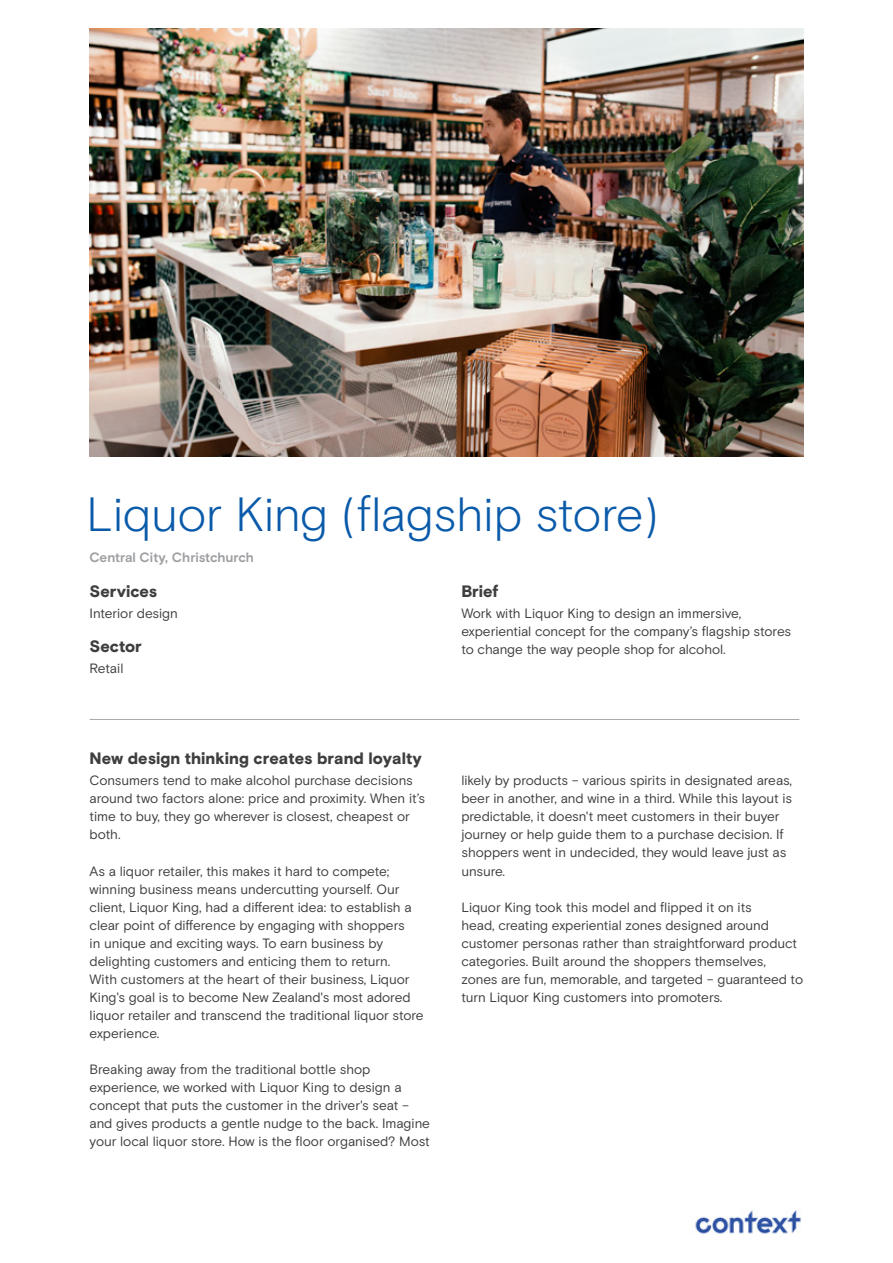
<style>
.page{position:relative;width:893px;height:1263px;background:#fff}
.page>*{position:absolute;margin:0;border:0;box-sizing:border-box;transform-origin:0 0}
.Name{font:300 48px "Basis Grotesque Pro";color:#0a5aaa}
.Body_copy{font:900 16.5px "Basis Black+Macrons";color:#3e3e3f}
.Body_copy-2{font:900 16.5px "Basis Grotesque Pro";color:#3e3e3f}
.Streamer_-_thin_larg{font:13.5px/18px "Basis Grotesque Pro";letter-spacing:-.005em;color:#3e3e3f}
.Body_copy-3{font:13.5px/18px "Basis Grotesque Pro";color:#3e3e3f}
.Body_copy-4{font:700 13.5px "Basis Grotesque Pro";letter-spacing:-.01em;color:#9d9fa2}
</style>
<div class="page">
<img style="left:90px;top:29px;width:713px;height:427px">
<img style="left:695px;top:1209px;width:106px;height:25px">
<hr style="left:90px;top:719px;width:709px;height:1px;background:#a8a9ad">
<p class="Name" style="left:87px;top:486px;width:574px">Liquor King (flagship store)</p>
<p class="Body_copy-4" style="left:90px;top:549px;width:166px">Central City, Christchurch</p>
<p class="Body_copy-2" style="left:461px;top:581px;width:38px">Brief</p>
<p class="Body_copy-3" style="left:461px;top:605px;width:331px">Work with Liquor King to design an immersive, experiential concept for the company’s flagship stores to change the way people shop for alcohol.</p>
<p class="Body_copy-2" style="left:90px;top:581px;width:69px">Services</p>
<p class="Body_copy-3" style="left:90px;top:605px;width:90px">Interior design</p>
<p class="Body_copy-2" style="left:90px;top:636px;width:54px">Sector</p>
<p class="Body_copy-3" style="left:90px;top:659px;width:35px">Retail</p>
<p class="Body_copy" style="left:90px;top:744px;width:334px">New design thinking creates brand loyalty</p>
<p class="Streamer_-_thin_larg" style="left:90px;top:772px;width:337px">Consumers tend to make alcohol purchase decisions around two factors alone: price and proximity. When it’s time to buy, they go wherever is closest, cheapest or both.</p>
<p class="Streamer_-_thin_larg" style="left:90px;top:862px;width:336px">As a liquor retailer, this makes it hard to compete; winning business means undercutting yourself. Our client, Liquor King, had a different idea: to establish a clear point of difference by engaging with shoppers<br>in unique and exciting ways. To earn business by delighting customers and enticing them to return.<br>With customers at the heart of their business, Liquor King's goal is to become New Zealand's most adored liquor retailer and transcend the traditional liquor store experience.</p>
<p class="Streamer_-_thin_larg" style="left:90px;top:1060px;width:342px">Breaking away from the traditional bottle shop experience, we worked with Liquor King to design a concept that puts the customer in the driver's seat – and gives products a gentle nudge to the back. Imagine your local liquor store. How is the floor organised? Most</p>
<p class="Streamer_-_thin_larg" style="left:461px;top:772px;width:332px">likely by products – various spirits in designated areas, beer in another, and wine in a third. While this layout is predictable, it doesn't meet customers in their buyer journey or help guide them to a purchase decision. If shoppers went in undecided, they would leave just as unsure.</p>
<p class="Streamer_-_thin_larg" style="left:461px;top:898px;width:343px">Liquor King took this model and flipped it on its<br>head, creating experiential zones designed around customer personas rather than straightforward product categories. Built around the shoppers themselves, zones are fun, memorable, and targeted – guaranteed to turn Liquor King customers into promoters.</p>
</div>
